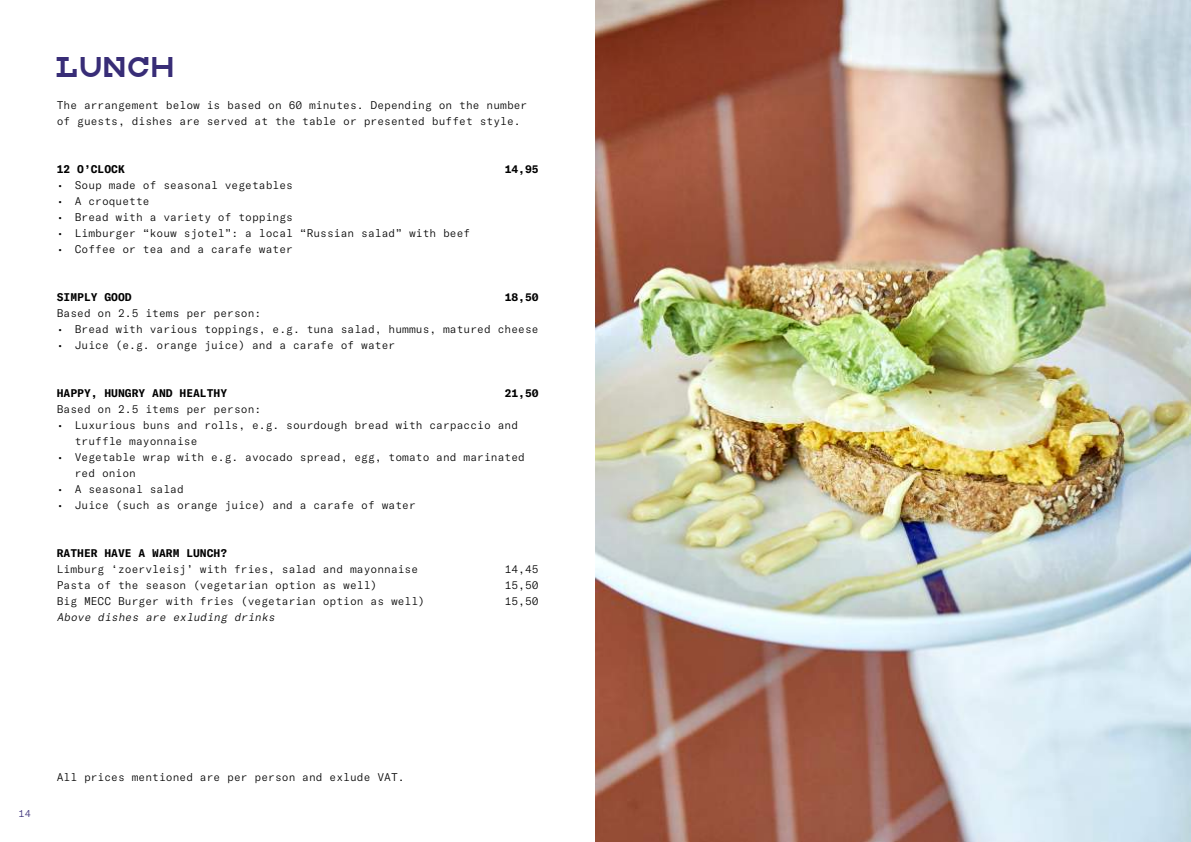
<style>
.page{position:relative;width:1191px;height:842px;background:#fff}
.page>*{position:absolute;margin:0;border:0;box-sizing:border-box;transform-origin:0 0}
.t1{font:20px "Snellen";color:#382d77}
.t2{font:300 11px/16px "GT America Mono";color:#000}
.t3{font:700 11px "GT America Mono";color:#000}
.t4{font:italic 300 11px "GT America Mono";color:#000}
.t5{font:300 10px "GT America Mono";color:#382d77}
</style>
<div class="page">
<img style="left:595px;top:0;width:596px;height:842px">
<h1 class="t1" style="left:57px;top:58px;width:121px">LUNCH</h1>
<p class="t2" style="left:57px;top:97px;width:472px">The arrangement below is based on 60 minutes. Depending on the number of guests, dishes are served at the table or presented buffet style.</p>
<p class="t3" style="left:57px;top:162px;width:70px">12 O’CLOCK</p>
<p class="t3" style="left:504px;top:162px;width:36px">14,95</p>
<p class="t2" style="left:57px;top:177px;width:238px">• Soup made of seasonal vegetables</p>
<p class="t2" style="left:57px;top:193px;width:95px">• A croquette</p>
<p class="t2" style="left:57px;top:209px;width:238px">• Bread with a variety of toppings</p>
<p class="t2" style="left:57px;top:225px;width:415px">• Limburger “kouw sjotel”: a local “Russian salad” with beef</p>
<p class="t2" style="left:57px;top:241px;width:238px">• Coffee or tea and a carafe water</p>
<p class="t3" style="left:57px;top:290px;width:77px">SIMPLY GOOD</p>
<p class="t3" style="left:504px;top:290px;width:36px">18,50</p>
<p class="t2" style="left:57px;top:305px;width:206px">Based on 2.5 items per person:</p>
<p class="t2" style="left:57px;top:321px;width:483px">• Bread with various toppings, e.g. tuna salad, hummus, matured cheese</p>
<p class="t2" style="left:57px;top:337px;width:340px">• Juice (e.g. orange juice) and a carafe of water</p>
<p class="t3" style="left:57px;top:386px;width:172px">HAPPY, HUNGRY AND HEALTHY</p>
<p class="t3" style="left:504px;top:386px;width:36px">21,50</p>
<p class="t2" style="left:57px;top:401px;width:206px">Based on 2.5 items per person:</p>
<p class="t2" style="left:75px;top:417px;width:445px;text-indent:-18px">• Luxurious buns and rolls, e.g. sourdough bread with carpaccio and truffle mayonnaise</p>
<p class="t2" style="left:75px;top:449px;width:452px;text-indent:-18px">• Vegetable wrap with e.g. avocado spread, egg, tomato and marinated red onion</p>
<p class="t2" style="left:57px;top:481px;width:129px">• A seasonal salad</p>
<p class="t2" style="left:57px;top:497px;width:360px">• Juice (such as orange juice) and a carafe of water</p>
<p class="t3" style="left:57px;top:546px;width:172px">RATHER HAVE A WARM LUNCH?</p>
<p class="t2" style="left:57px;top:561px;width:363px">Limburg ‘zoervleisj’ with fries, salad and mayonnaise</p>
<p class="t2" style="left:504px;top:561px;width:36px">14,45</p>
<p class="t2" style="left:57px;top:577px;width:322px">Pasta of the season (vegetarian option as well)</p>
<p class="t2" style="left:504px;top:577px;width:36px">15,50</p>
<p class="t2" style="left:57px;top:593px;width:370px">Big MECC Burger with fries (vegetarian option as well)</p>
<p class="t2" style="left:504px;top:593px;width:36px">15,50</p>
<p class="t4" style="left:57px;top:611px;width:222px">Above dishes are exluding drinks</p>
<p class="t5" style="left:19px;top:808px;width:14px">14</p>
<p class="t2" style="left:57px;top:769px;width:349px">All prices mentioned are per person and exlude VAT.</p>
</div>
